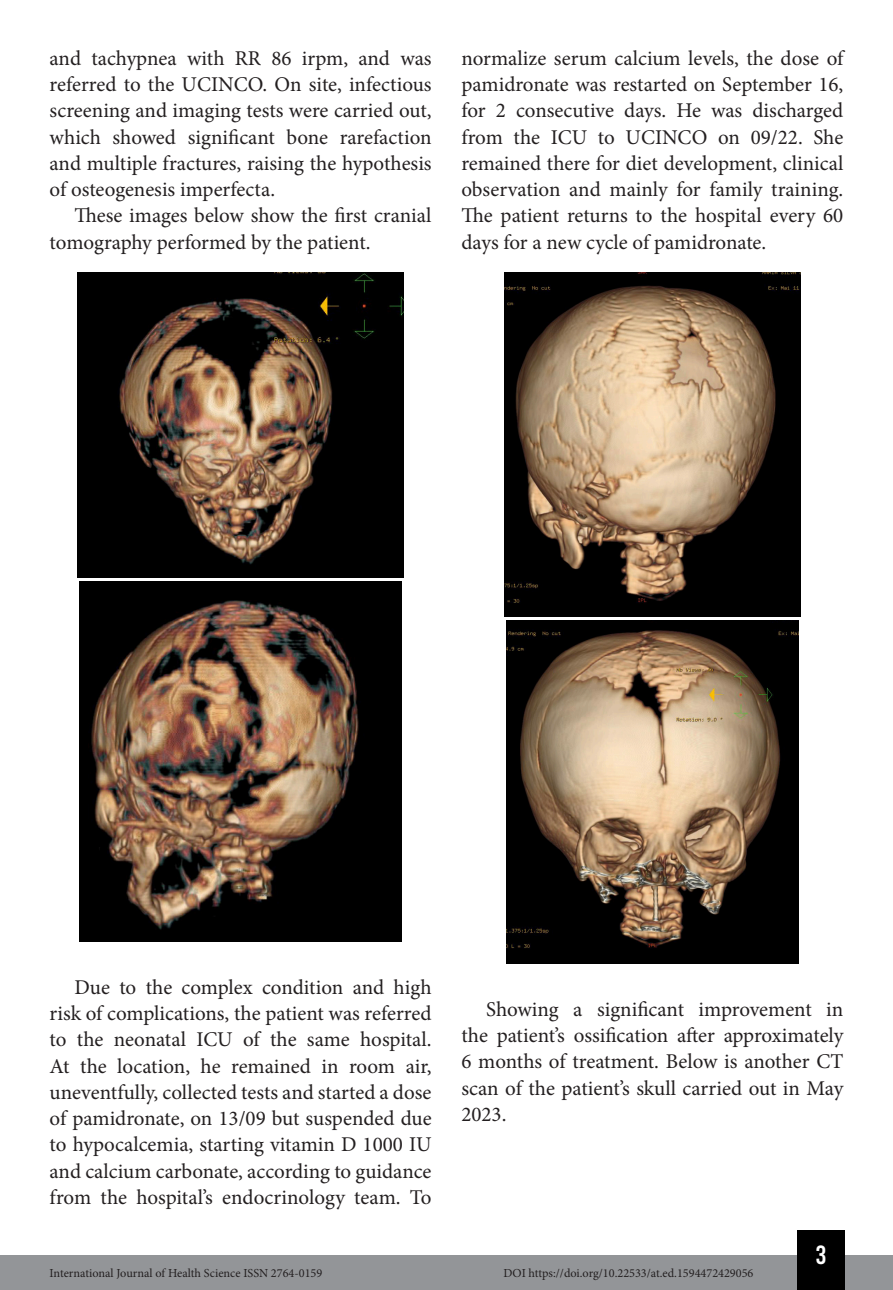
<style>
.page{position:relative;width:893px;height:1290px;background:#fff}
.page>*{position:absolute;margin:0;border:0;box-sizing:border-box;transform-origin:0 0}
.t1{font:26.25px "Bebas Kai";color:#fff}
.TXT{font:21px/26.2px "Minion Pro";color:#231f20;text-align:justify}
.t2{font:12.25px "Minion Pro";color:#231f20}
</style>
<div class="page">
<div style="left:0;top:1255px;width:893px;height:35px;background:#939598"></div>
<div style="left:797px;top:1230px;width:48px;height:60px;background:#000"></div>
<img style="left:78px;top:272px;width:326px;height:305px">
<img style="left:79px;top:581px;width:323px;height:360px">
<img style="left:504px;top:272px;width:296px;height:345px">
<img style="left:506px;top:620px;width:292px;height:343px">
<p class="TXT" style="left:50px;top:45px;width:384px">and tachypnea with RR 86 irpm, and was referred to the UCINCO. On site, infectious screening and imaging tests were carried out, which showed significant bone rarefaction and multiple fractures, raising the hypothesis of osteogenesis imperfecta.</p>
<p class="TXT" style="left:50px;top:203px;width:383px;text-indent:25px">These images below show the first cranial tomography performed by the patient.</p>
<p class="TXT" style="left:461px;top:45px;width:383px">normalize serum calcium levels, the dose of pamidronate was restarted on September 16, for 2 consecutive days. He was discharged from the ICU to UCINCO on 09/22. She remained there for diet development, clinical observation and mainly for family training.<br>The patient returns to the hospital every 60 days for a new cycle of pamidronate.</p>
<p class="TXT" style="left:50px;top:974px;width:384px;text-indent:25px">Due to the complex condition and high risk of complications, the patient was referred to the neonatal ICU of the same hospital.<br>At the location, he remained in room air, uneventfully, collected tests and started a dose of pamidronate, on 13/09 but suspended due to hypocalcemia, starting vitamin D 1000 IU and calcium carbonate, according to guidance from the hospital’s endocrinology team. To</p>
<p class="TXT" style="left:461px;top:996px;width:384px;text-indent:25px">Showing a significant improvement in the patient’s ossification after approximately 6 months of treatment. Below is another CT scan of the patient’s skull carried out in May 2023.</p>
<p class="t1" style="left:816px;top:1241px;width:12px">3</p>
<p class="t2" style="left:50px;top:1265px;width:274px">International Journal of Health Science ISSN 2764-0159</p>
<p class="t2" style="left:503px;top:1265px;width:252px">DOI https://doi.org/10.22533/at.ed.1594472429056</p>
</div>
